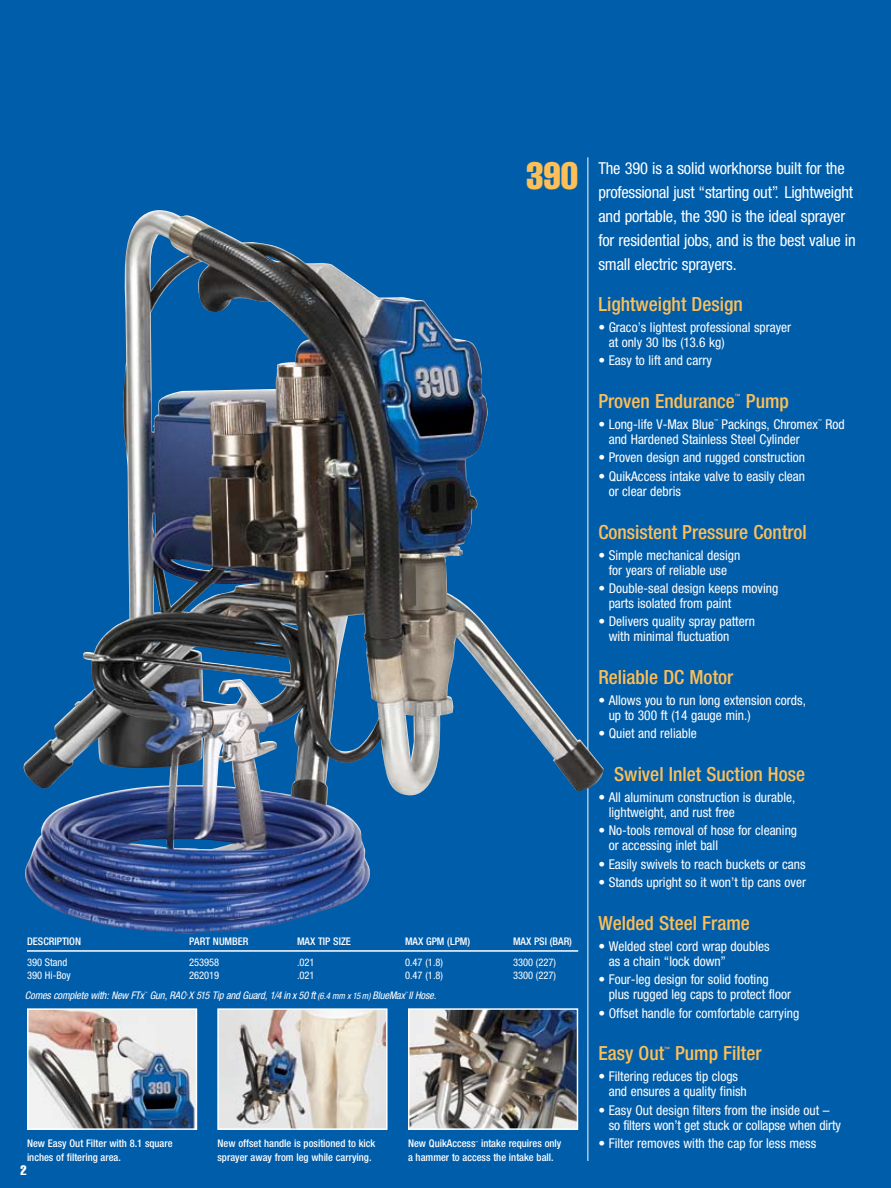
<style>
.page{position:relative;width:891px;height:1188px;background:#005daa}
.page>*{position:absolute;margin:0;border:0;box-sizing:border-box;transform-origin:0 0}
.t1{font:37.5px "Helvetica LT Std Comp";color:#febf57}
.t2{font:500 condensed 19.5px "Helvetica Neue LT Std";color:#febf57}
.t3{font:condensed 16.5px/24px "Helvetica Neue LT Std";letter-spacing:-.01em;color:#fff}
.t4{font:condensed 13.5px/15px "Helvetica Neue LT Std";color:#fff}
.t5{font:13.5px "Helvetica LT Std Comp";color:#fff}
.t6{font:500 condensed 10.5px/13.5px "Helvetica Neue LT Std";color:#fff}
.t7{font:italic condensed 10.5px "Helvetica Neue LT Std";letter-spacing:-.015em;color:#fff}
.t8{font:condensed 10.5px "Helvetica Neue LT Std";color:#fff}
.t9{font:500 condensed 5.85px "Helvetica Neue LT Std";color:#febf57}
.t10{font:condensed 4.05px "Helvetica Neue LT Std";color:#fff}
.t11{font:italic condensed 3.15px "Helvetica Neue LT Std";color:#fff}
.t12{font:500 condensed 2.7px "Helvetica Neue LT Std";color:#fff}
.s1{font-size:9px}
</style>
<div class="page">
<hr style="left:587px;top:157px;width:1px;height:1004px;background:#fff">
<img style="left:23px;top:211px;width:581px;height:722px">
<img style="left:30px;top:1011px;width:164px;height:116px">
<div style="left:27px;top:1008px;width:170px;height:122px;border:2px solid #fff"></div>
<img style="left:411px;top:1011px;width:164px;height:116px">
<div style="left:408px;top:1008px;width:170px;height:122px;border:2px solid #fff"></div>
<hr style="left:27px;top:950px;width:551px;height:2px;background:#fff">
<img style="left:220px;top:1011px;width:165px;height:116px">
<div style="left:217px;top:1008px;width:171px;height:122px;border:2px solid #fff"></div>
<h1 class="t1" style="left:526px;top:152px;width:54px">390</h1>
<p class="t6" style="left:27px;top:935px;width:56px">DESCRIPTION</p>
<p class="t6" style="left:189px;top:935px;width:61px">PART NUMBER</p>
<p class="t6" style="left:297px;top:935px;width:55px">MAX TIP SIZE</p>
<p class="t6" style="left:405px;top:935px;width:67px">MAX GPM (LPM)</p>
<p class="t6" style="left:513px;top:935px;width:61px">MAX PSI (BAR)</p>
<p class="t8" style="left:27px;top:956px;width:42px">390 Stand</p>
<p class="t8" style="left:189px;top:956px;width:32px">253958</p>
<p class="t8" style="left:297px;top:956px;width:19px">.021</p>
<p class="t8" style="left:405px;top:956px;width:40px">0.47 (1.8)</p>
<p class="t8" style="left:513px;top:956px;width:45px">3300 (227)</p>
<p class="t8" style="left:27px;top:969px;width:45px">390 Hi-Boy</p>
<p class="t8" style="left:189px;top:969px;width:32px">262019</p>
<p class="t8" style="left:297px;top:969px;width:19px">.021</p>
<p class="t8" style="left:405px;top:969px;width:40px">0.47 (1.8)</p>
<p class="t8" style="left:513px;top:969px;width:45px">3300 (227)</p>
<p class="t7" style="left:25px;top:989px;width:121px">Comes complete with: New FTx</p>
<p class="t11" style="left:144px;top:991px;width:5px">™</p>
<p class="t7" style="left:150px;top:989px;width:288px">Gun, RAC X 515 Tip and Guard, 1/4 in x 50 ft <span class="s1">(6.4 mm x 15 m)</span> BlueMax II Hose.</p>
<p class="t11" style="left:405px;top:991px;width:5px">™</p>
<p class="t11" style="left:185px;top:993px;width:4px">®</p>
<p class="t6" style="left:27px;top:1137px;width:147px">New Easy Out Filter with 8.1 square inches of filtering area.</p>
<p class="t6" style="left:218px;top:1137px;width:159px">New offset handle is positioned to kick sprayer away from leg while carrying.</p>
<p class="t6" style="left:408px;top:1137px;width:69px">New QuikAccess</p>
<p class="t12" style="left:476px;top:1140px;width:4px">™</p>
<p class="t6" style="left:408px;top:1137px;width:155px;text-indent:73px">intake requires only a hammer to access the intake ball.</p>
<p class="t5" style="left:21px;top:1162px;width:8px">2</p>
<p class="t3" style="left:598px;top:156px;width:259px">The 390 is a solid workhorse built for the professional just “starting out”. Lightweight and portable, the 390 is the ideal sprayer for residential jobs, and is the best value in small electric sprayers.</p>
<h2 class="t2" style="left:598px;top:292px;width:146px">Lightweight Design</h2>
<p class="t4" style="left:609px;top:320px;width:184px;text-indent:-10px">• Graco’s lightest professional sprayer at only 30 lbs (13.6 kg)</p>
<p class="t4" style="left:598px;top:353px;width:115px">• Easy to lift and carry</p>
<h2 class="t2" style="left:598px;top:390px;width:138px">Proven Endurance</h2>
<p class="t9" style="left:735px;top:393px;width:7px">™</p>
<h2 class="t2" style="left:746px;top:390px;width:44px">Pump</h2>
<p class="t4" style="left:598px;top:417px;width:117px">• Long-life V-Max Blue</p>
<p class="t10" style="left:714px;top:419px;width:6px">™</p>
<p class="t4" style="left:722px;top:417px;width:98px">Packings, Chromex</p>
<p class="t10" style="left:818px;top:419px;width:6px">™</p>
<p class="t4" style="left:825px;top:417px;width:21px">Rod</p>
<p class="t4" style="left:609px;top:432px;width:193px">and Hardened Stainless Steel Cylinder</p>
<p class="t4" style="left:598px;top:450px;width:208px">• Proven design and rugged construction</p>
<p class="t4" style="left:609px;top:468px;width:198px;text-indent:-10px">• QuikAccess intake valve to easily clean or clear debris</p>
<h2 class="t2" style="left:598px;top:520px;width:210px">Consistent Pressure Control</h2>
<p class="t4" style="left:598px;top:547px;width:143px;text-align:center">• Simple mechanical design for years of reliable use</p>
<p class="t4" style="left:609px;top:581px;width:171px;text-indent:-10px">• Double-seal design keeps moving parts isolated from paint</p>
<p class="t4" style="left:609px;top:614px;width:148px;text-indent:-10px">• Delivers quality spray pattern with minimal fluctuation</p>
<h2 class="t2" style="left:598px;top:665px;width:136px">Reliable DC Motor</h2>
<p class="t4" style="left:609px;top:693px;width:199px;text-indent:-10px">• Allows you to run long extension cords, up to 300 ft (14 gauge min.)</p>
<p class="t4" style="left:598px;top:726px;width:100px">• Quiet and reliable</p>
<h2 class="t2" style="left:614px;top:762px;width:192px">Swivel Inlet Suction Hose</h2>
<p class="t4" style="left:609px;top:790px;width:188px;text-indent:-10px">• All aluminum construction is durable, lightweight, and rust free</p>
<p class="t4" style="left:609px;top:823px;width:190px;text-indent:-10px">• No-tools removal of hose for cleaning or accessing inlet ball</p>
<p class="t4" style="left:598px;top:856px;width:209px">• Easily swivels to reach buckets or cans</p>
<p class="t4" style="left:598px;top:875px;width:209px">• Stands upright so it won’t tip cans over</p>
<h2 class="t2" style="left:598px;top:911px;width:153px">Welded Steel Frame</h2>
<p class="t4" style="left:609px;top:939px;width:162px;text-indent:-10px">• Welded steel cord wrap doubles as a chain “lock down”</p>
<p class="t4" style="left:609px;top:972px;width:184px;text-indent:-10px">• Four-leg design for solid footing plus rugged leg caps to protect floor</p>
<p class="t4" style="left:598px;top:1005px;width:202px">• Offset handle for comfortable carrying</p>
<h2 class="t2" style="left:598px;top:1042px;width:67px">Easy Out</h2>
<p class="t9" style="left:664px;top:1045px;width:7px">™</p>
<h2 class="t2" style="left:675px;top:1042px;width:88px">Pump Filter</h2>
<p class="t4" style="left:609px;top:1069px;width:140px;text-indent:-10px">• Filtering reduces tip clogs and ensures a quality finish</p>
<p class="t4" style="left:609px;top:1102px;width:234px;text-indent:-10px">• Easy Out design filters from the inside out – so filters won’t get stuck or collapse when dirty</p>
<p class="t4" style="left:598px;top:1136px;width:219px">• Filter removes with the cap for less mess</p>
</div>
